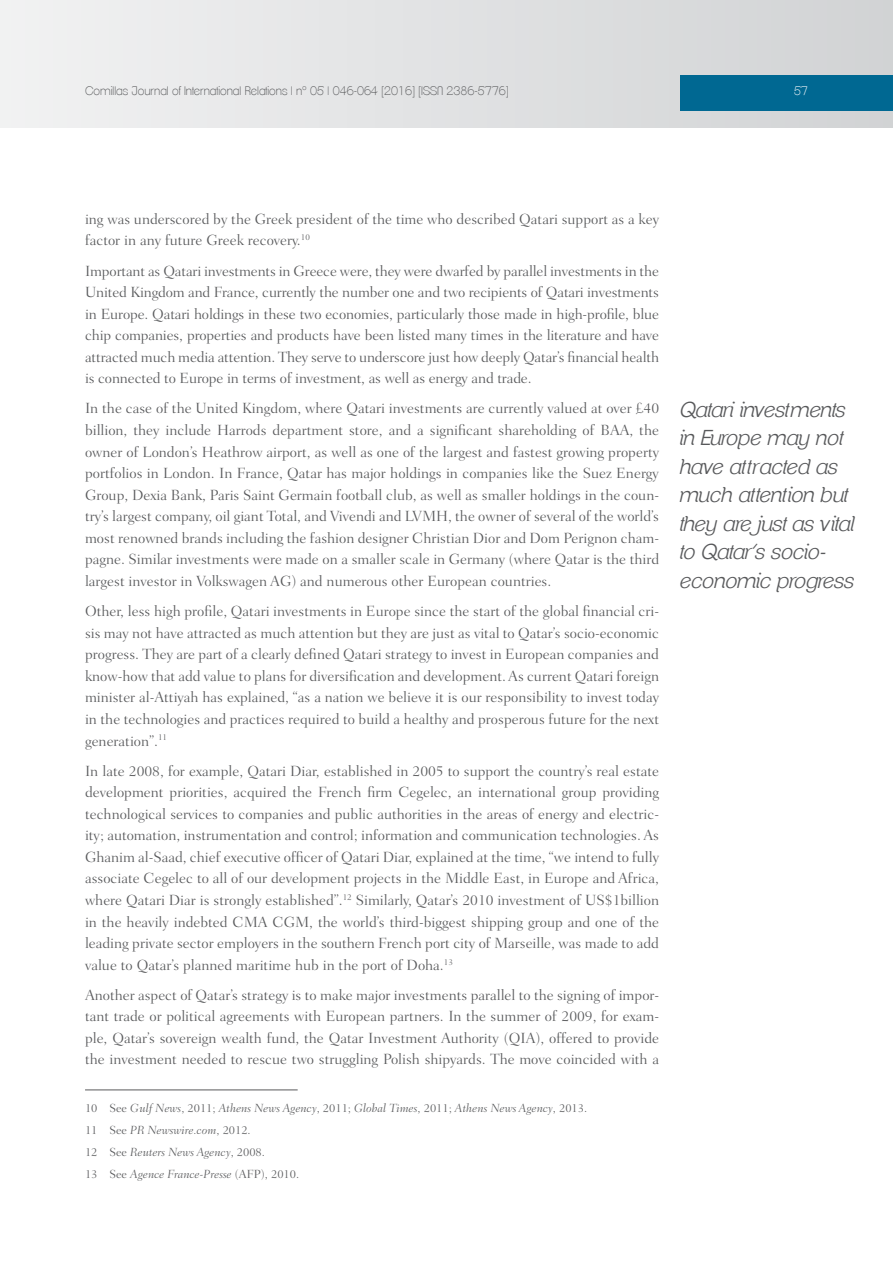
<style>
.page{position:relative;width:893px;height:1263px;background:#fff}
.page>*{position:absolute;margin:0;border:0;box-sizing:border-box;transform-origin:0 0}
.t1{font:italic 300 21px/28.5px "Clemente P Daf";color:#58595b}
.t2{font:300 15px/21.6px "Fairfield LH";color:#58595b;text-align:justify}
.t3{font:italic 300 12px/22px "Fairfield LH";color:#58595b}
.t4{font:200 12px "Clemente P Dac";color:#58595b}
.t5{font:200 12px "Clemente P Dac";color:#fff}
.s1{font-style:normal}
</style>
<div class="page">
<div style="left:0;top:0;width:893px;height:128px;background:linear-gradient(to right,#f1f2f2,#d1d3d4)"></div>
<div style="left:680px;top:75px;width:213px;height:36px;background:#006892"></div>
<hr style="left:85px;top:1090px;width:213px;height:1px;background:#58595b">
<p class="t4" style="left:85px;top:83px;width:425px">Comillas Journal of International Relations | nº 05 | 046-064 [2016] [ISSN 2386-5776]</p>
<p class="t5" style="left:794px;top:83px;width:15px">57</p>
<p class="t2" style="left:85px;top:208px;width:576px">ing was underscored by the Greek president of the time who described Qatari support as a key factor in any future Greek recovery.<sup>10</sup></p>
<p class="t2" style="left:85px;top:260px;width:576px">Important as Qatari investments in Greece were, they were dwarfed by parallel investments in the United Kingdom and France, currently the number one and two recipients of Qatari investments in Europe. Qatari holdings in these two economies, particularly those made in high-profile, blue chip companies, properties and products have been listed many times in the literature and have attracted much media attention. They serve to underscore just how deeply Qatar’s financial health is connected to Europe in terms of investment, as well as energy and trade.</p>
<p class="t2" style="left:85px;top:398px;width:576px">In the case of the United Kingdom, where Qatari investments are currently valued at over £40 billion, they include Harrods department store, and a significant shareholding of BAA, the owner of London’s Heathrow airport, as well as one of the largest and fastest growing property portfolios in London. In France, Qatar has major holdings in companies like the Suez Energy Group, Dexia Bank, Paris Saint Germain football club, as well as smaller holdings in the coun&shy;try’s largest company, oil giant Total, and Vivendi and LVMH, the owner of several of the world’s most renowned brands including the fashion designer Christian Dior and Dom Perignon cham&shy;pagne. Similar investments were made on a smaller scale in Germany (where Qatar is the third largest investor in Volkswagen AG) and numerous other European countries.</p>
<p class="t2" style="left:85px;top:600px;width:576px">Other, less high profile, Qatari investments in Europe since the start of the global financial cri&shy;sis may not have attracted as much attention but they are just as vital to Qatar’s socio-economic progress. They are part of a clearly defined Qatari strategy to invest in European companies and know-how that add value to plans for diversification and development. As current Qatari foreign minister al-Attiyah has explained, “as a nation we believe it is our responsibility to invest today in the technologies and practices required to build a healthy and prosperous future for the next generation”.<sup>11</sup></p>
<p class="t2" style="left:85px;top:760px;width:576px">In late 2008, for example, Qatari Diar, established in 2005 to support the country’s real estate development priorities, acquired the French firm Cegelec, an international group providing technological services to companies and public authorities in the areas of energy and electric&shy;ity; automation, instrumentation and control; information and communication technologies. As Ghanim al-Saad, chief executive officer of Qatari Diar, explained at the time, “we intend to fully associate Cegelec to all of our development projects in the Middle East, in Europe and Africa, where Qatari Diar is strongly established”.<sup>12</sup> Similarly, Qatar’s 2010 investment of US$1billion in the heavily indebted CMA CGM, the world’s third-biggest shipping group and one of the leading private sector employers in the southern French port city of Marseille, was made to add value to Qatar’s planned maritime hub in the port of Doha.<sup>13</sup></p>
<p class="t2" style="left:85px;top:984px;width:576px">Another aspect of Qatar’s strategy is to make major investments parallel to the signing of impor&shy;tant trade or political agreements with European partners. In the summer of 2009, for exam&shy;ple, Qatar’s sovereign wealth fund, the Qatar Investment Authority (QIA), offered to provide the investment needed to rescue two struggling Polish shipyards. The move coincided with a</p>
<p class="t3" style="left:85px;top:1097px;width:504px"><span class="s1">10 See</span> Gulf News<span class="s1">, 2011;</span> Athens News Agency<span class="s1">, 2011;</span> Global Times<span class="s1">, 2011;</span> Athens News Agency<span class="s1">, 2013.<br>11 See</span> PR Newswire.com<span class="s1">, 2012.<br>12 See</span> Reuters News Agency<span class="s1">, 2008.<br>13 See</span> Agence France-Presse <span class="s1">(AFP), 2010.</span></p>
<h1 class="t1" style="left:680px;top:395px;width:176px">Qatari investments in Europe may not have attracted as much attention but they are just as vital to Qatar’s socio&shy;economic progress</h1>
</div>
